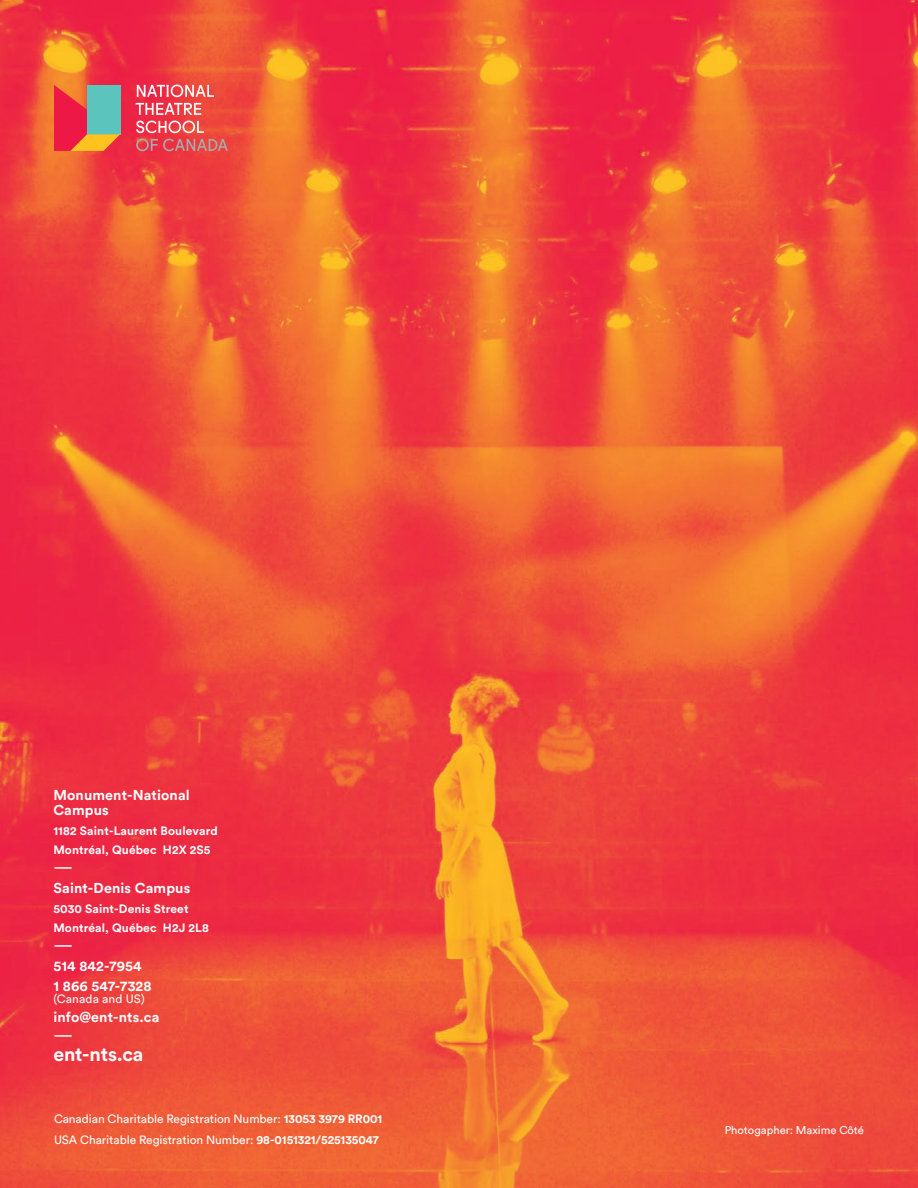
<style>
.page{position:relative;width:918px;height:1188px;background:#fff}
.page>*{position:absolute;margin:0;border:0;box-sizing:border-box;transform-origin:0 0}
.t1{font:700 19.5px "Circular Pro";letter-spacing:-.01em;color:#fff}
.t2{font:18px "Circular Pro";color:#fff}
.t3{font:700 14.25px/15px "Circular Pro";letter-spacing:.01em;color:#fff}
.t4{font:12px/21px "Circular Pro";letter-spacing:-.005em;color:#fff}
.t5{font:700 12px/19.5px "Circular Pro";letter-spacing:.01em;color:#fff}
.t6{font:11.25px "Circular Pro";color:#fff}
.s1{font-weight:700}
</style>
<div class="page">
<img style="left:0;top:0;width:918px;height:1188px">
<svg style="left:54px;top:85px;width:66px;height:66px;background:#b8776b"></svg>
<svg style="left:137px;top:85px;width:77px;height:12px"></svg>
<svg style="left:136px;top:103px;width:65px;height:12px"></svg>
<svg style="left:136px;top:121px;width:68px;height:12px"></svg>
<svg style="left:136px;top:139px;width:92px;height:12px"></svg>
<p class="t3" style="left:53px;top:787px;width:138px">Monument-National<br>Campus</p>
<p class="t5" style="left:53px;top:820px;width:166px">1182 Saint-Laurent Boulevard<br>Montréal, Québec H2X 2S5</p>
<h2 class="t2" style="left:53px;top:855px;width:21px">—</h2>
<p class="t3" style="left:53px;top:880px;width:138px">Saint-Denis Campus</p>
<p class="t5" style="left:53px;top:898px;width:157px">5030 Saint-Denis Street<br>Montréal, Québec H2J 2L8</p>
<h2 class="t2" style="left:53px;top:933px;width:21px">—</h2>
<p class="t3" style="left:53px;top:956px;width:100px;line-height:19.5px">514 842-7954<br>1 866 547-7328</p>
<p class="t4" style="left:53px;top:988px;width:93px">(Canada and US)</p>
<p class="t3" style="left:53px;top:1009px;width:108px">info@ent-nts.ca</p>
<h2 class="t2" style="left:53px;top:1023px;width:21px">—</h2>
<h1 class="t1" style="left:53px;top:1041px;width:91px">ent-nts.ca</h1>
<p class="t4" style="left:54px;top:1107px;width:330px">Canadian Charitable Registration Number: <span class="s1">13053 3979 RR001<br></span>USA Charitable Registration Number: <span class="s1">98-0151321/525135047</span></p>
<p class="t6" style="left:725px;top:1123px;width:141px">Photogapher: Maxime Côté</p>
</div>
